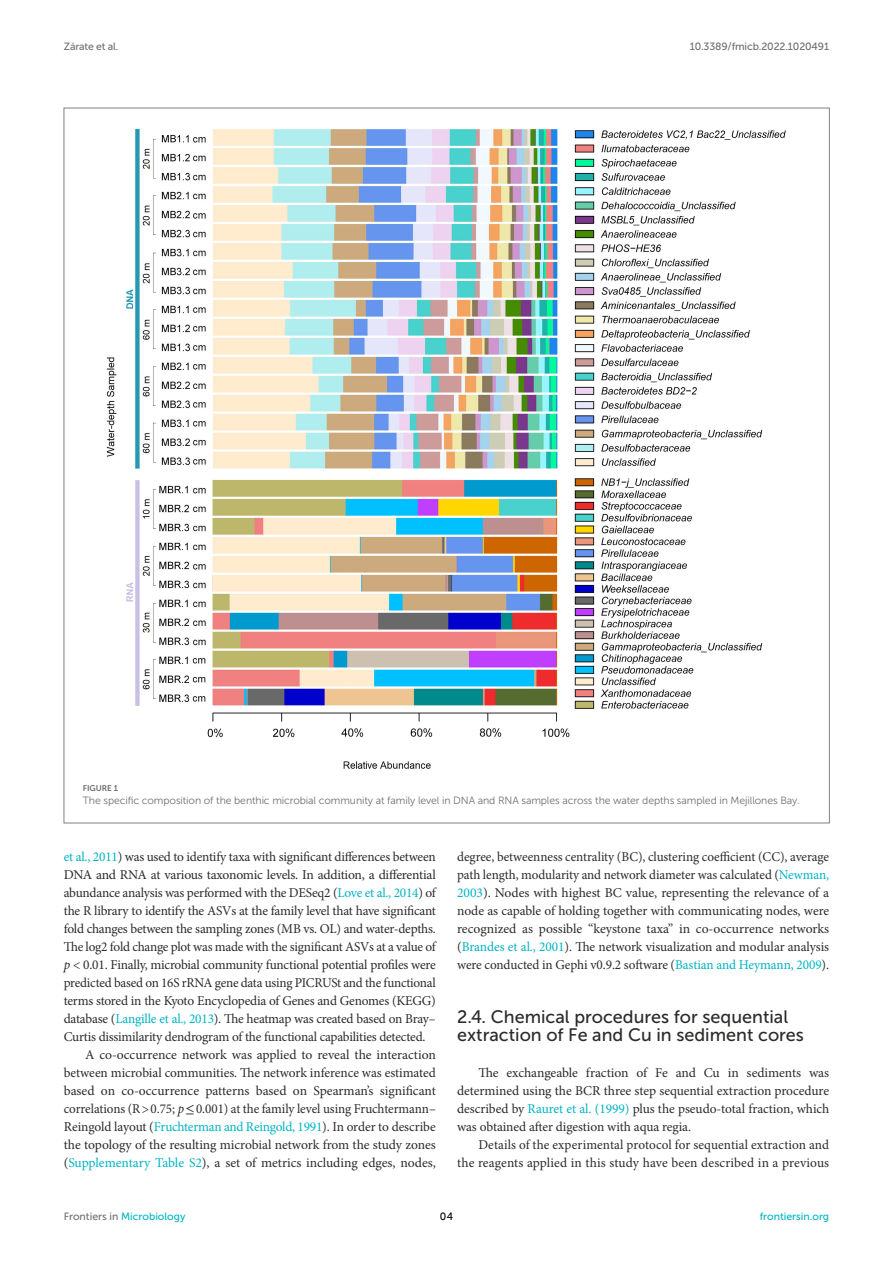
<style>
.page{position:relative;width:893px;height:1263px;background:#fff}
.page>*{position:absolute;margin:0;border:0;box-sizing:border-box;transform-origin:0 0}
.HEAD_2{font:18px/18px "Museo Sans 500";color:#2b2b2a}
.TEXT{font:13.5px/18px "Minion Pro";letter-spacing:-.005em;color:#2b2b2a;text-align:justify}
.TEXT_FLUSH{font:13.5px/18px "Minion Pro";letter-spacing:-.005em;color:#2b2b2a;text-align:justify}
.FIG_LEG{font:10.5px "Museo Sans 300";letter-spacing:-.01em;color:#706f70}
.t1{font:10.5px "Museo Sans 500";color:#00b4c4}
.t2{font:10.5px "Museo Sans 500";letter-spacing:-.015em;color:#706f70}
.t3{font:10.5px "Museo Sans 500";color:#000}
.FIG_HD{font:8.25px "Museo Sans 700";letter-spacing:-.01em;color:#706f70}
.s1{color:#00b4c4}
.s2{font-style:italic}
.s3{font-family:"STIX General"}
.s4{color:#706f70}
</style>
<div class="page">
<img style="left:106px;top:128px;width:680px;height:641px">
<p class="t2" style="left:64px;top:41px;width:56px">Zárate et al.</p>
<p class="t2" style="left:690px;top:41px;width:141px">10.3389/fmicb.2022.1020491</p>
<p class="FIG_HD" style="left:83px;top:783px;width:37px">FIGURE 1</p>
<p class="FIG_LEG" style="left:83px;top:795px;width:718px">The specific composition of the benthic microbial community at family level in DNA and RNA samples across the water depths sampled in Mejillones Bay.</p>
<p class="TEXT" style="left:64px;top:848px;width:374px"><span class="s1">et al., 2011</span>) was used to identify taxa with significant differences between DNA and RNA at various taxonomic levels. In addition, a differential abundance analysis was performed with the DESeq2 (<span class="s1">Love et al., 2014</span>) of the R library to identify the ASVs at the family level that have significant fold changes between the sampling zones (MB vs. OL) and water-depths.<br>The log2 fold change plot was made with the significant ASVs at a value of <span class="s2">p</span> &lt; 0.01. Finally, microbial community functional potential profiles were predicted based on 16S rRNA gene data using PICRUSt and the functional terms stored in the Kyoto Encyclopedia of Genes and Genomes (KEGG) database (<span class="s1">Langille et al., 2013</span>). The heatmap was created based on Bray– Curtis dissimilarity dendrogram of the functional capabilities detected.</p>
<p class="TEXT" style="left:64px;top:1046px;width:374px;text-indent:21px">A co-occurrence network was applied to reveal the interaction between microbial communities. The network inference was estimated based on co-occurrence patterns based on Spearman’s significant correlations (R&gt;0.75; <span class="s2">p</span><span class="s3">≤</span>0.001) at the family level using Fruchtermann– Reingold layout (<span class="s1">Fruchterman and Reingold, 1991</span>). In order to describe the topology of the resulting microbial network from the study zones (<span class="s1">Supplementary Table S2</span>), a set of metrics including edges, nodes,</p>
<p class="TEXT" style="left:457px;top:848px;width:374px">degree, betweenness centrality (BC), clustering coefficient (CC), average path length, modularity and network diameter was calculated (<span class="s1">Newman, 2003</span>). Nodes with highest BC value, representing the relevance of a node as capable of holding together with communicating nodes, were recognized as possible “keystone taxa” in co-occurrence networks (<span class="s1">Brandes et al., 2001</span>). The network visualization and modular analysis were conducted in Gephi v0.9.2 software (<span class="s1">Bastian and Heymann, 2009</span>).</p>
<p class="HEAD_2" style="left:457px;top:1008px;width:348px">2.4. Chemical procedures for sequential extraction of Fe and Cu in sediment cores</p>
<p class="TEXT_FLUSH" style="left:457px;top:1064px;width:374px;text-indent:21px">The exchangeable fraction of Fe and Cu in sediments was determined using the BCR three step sequential extraction procedure described by <span class="s1">Rauret et al. (1999)</span> plus the pseudo-total fraction, which was obtained after digestion with aqua regia.</p>
<p class="TEXT" style="left:457px;top:1136px;width:374px;text-align:right">Details of the experimental protocol for sequential extraction and<br>the reagents applied in this study have been described in a previous</p>
<p class="t1" style="left:64px;top:1211px;width:123px"><span class="s4">Frontiers in</span> Microbiology</p>
<p class="t3" style="left:440px;top:1211px;width:15px">04</p>
<p class="t1" style="left:760px;top:1211px;width:71px">frontiersin.org</p>
</div>
